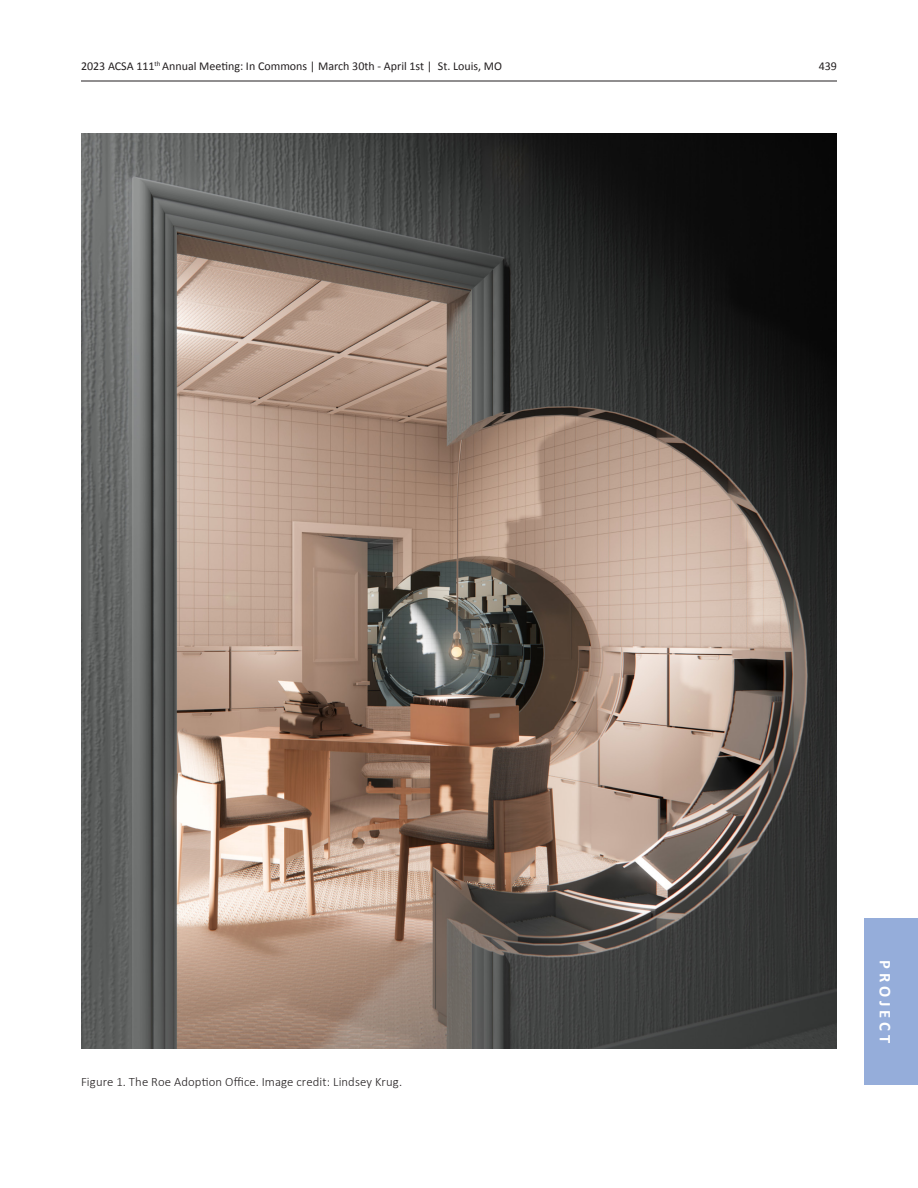
<style>
.page{position:relative;width:918px;height:1188px;background:#fff}
.page>*{position:absolute;margin:0;border:0;box-sizing:border-box;transform-origin:0 0}
.t1{font:700 16.5px "Calibri";letter-spacing:.235em;color:#fff}
._07_Caption_Text{font:300 12.75px "Calibri";letter-spacing:.01em;color:#231f20}
.t2{font:12px "Calibri";color:#231f20}
</style>
<div class="page">
<hr style="left:81px;top:81px;width:756px;height:1px;background:#231f20">
<div style="left:864px;top:918px;width:54px;height:167px;background:#95adda"></div>
<img style="left:81px;top:134px;width:756px;height:914px">
<p class="t2" style="left:81px;top:57px;width:423px">2023 ACSA 111<sup>th</sup> Annual Meeting: In Commons | March 30th - April 1st | St. Louis, MO</p>
<p class="t2" style="left:819px;top:57px;width:20px">439</p>
<p class="_07_Caption_Text" style="left:81px;top:1074px;width:323px">Figure 1. The Roe Adoption Office. Image credit: Lindsey Krug.</p>
<h1 class="t1" style="left:897px;top:960px;width:85px;rotate:90deg">PROJECT</h1>
</div>
